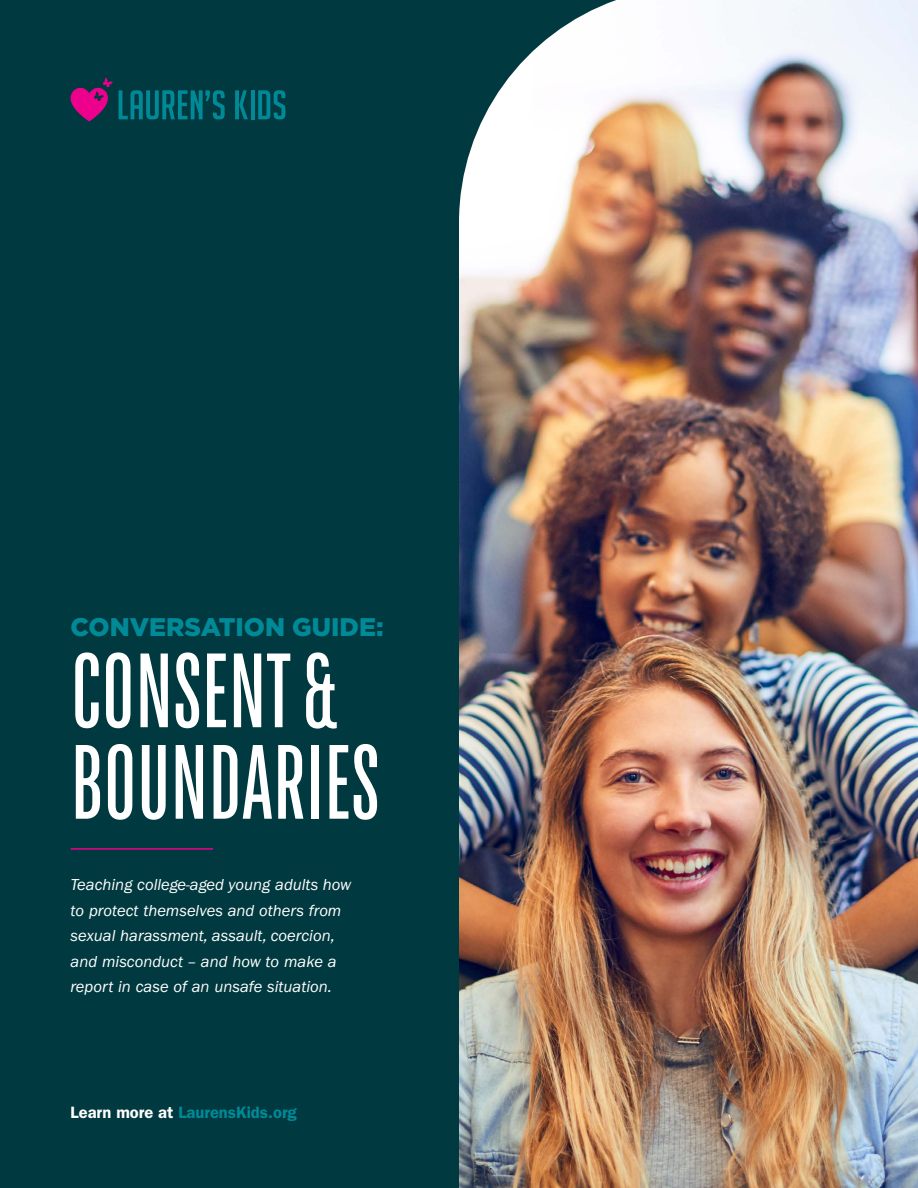
<style>
.page{position:relative;width:918px;height:1188px;background:#00393f}
.page>*{position:absolute;margin:0;border:0;box-sizing:border-box;transform-origin:0 0}
.t1{font:500 105.3px/91.5px "TT Bluescreens";color:#fff}
.t2{font:900 25.5px "Gotham HTF";color:#008a97}
.t3{font:italic 16.5px/25.5px "ITC Franklin Gothic Std";color:#fff}
.t4{font:600 16.5px "ITC Franklin Gothic Std";color:#008a97}
.s1{color:#fff}
</style>
<div class="page">
<img style="left:459px;top:0;width:459px;height:1188px">
<svg style="left:235px;top:90px;width:13px;height:29px"></svg>
<hr style="left:251px;top:90px;width:4px;height:29px;background:#008a97">
<svg style="left:258px;top:90px;width:27px;height:29px"></svg>
<svg style="left:70px;top:78px;width:155px;height:43px"></svg>
<hr style="left:71px;top:848px;width:142px;height:2px;background:#ec008c">
<p class="t2" style="left:71px;top:612px;width:314px">CONVERSATION GUIDE:</p>
<p class="t1" style="left:71px;top:644px;width:311px">CONSENT &amp;<br>BOUNDARIES</p>
<p class="t3" style="left:71px;top:872px;width:282px">Teaching college-aged young adults how to protect themselves and others from sexual harassment, assault, coercion, and misconduct – and how to make a report in case of an unsafe situation.</p>
<p class="t4" style="left:71px;top:1103px;width:228px"><span class="s1">Learn more at</span> LaurensKids.org</p>
</div>
